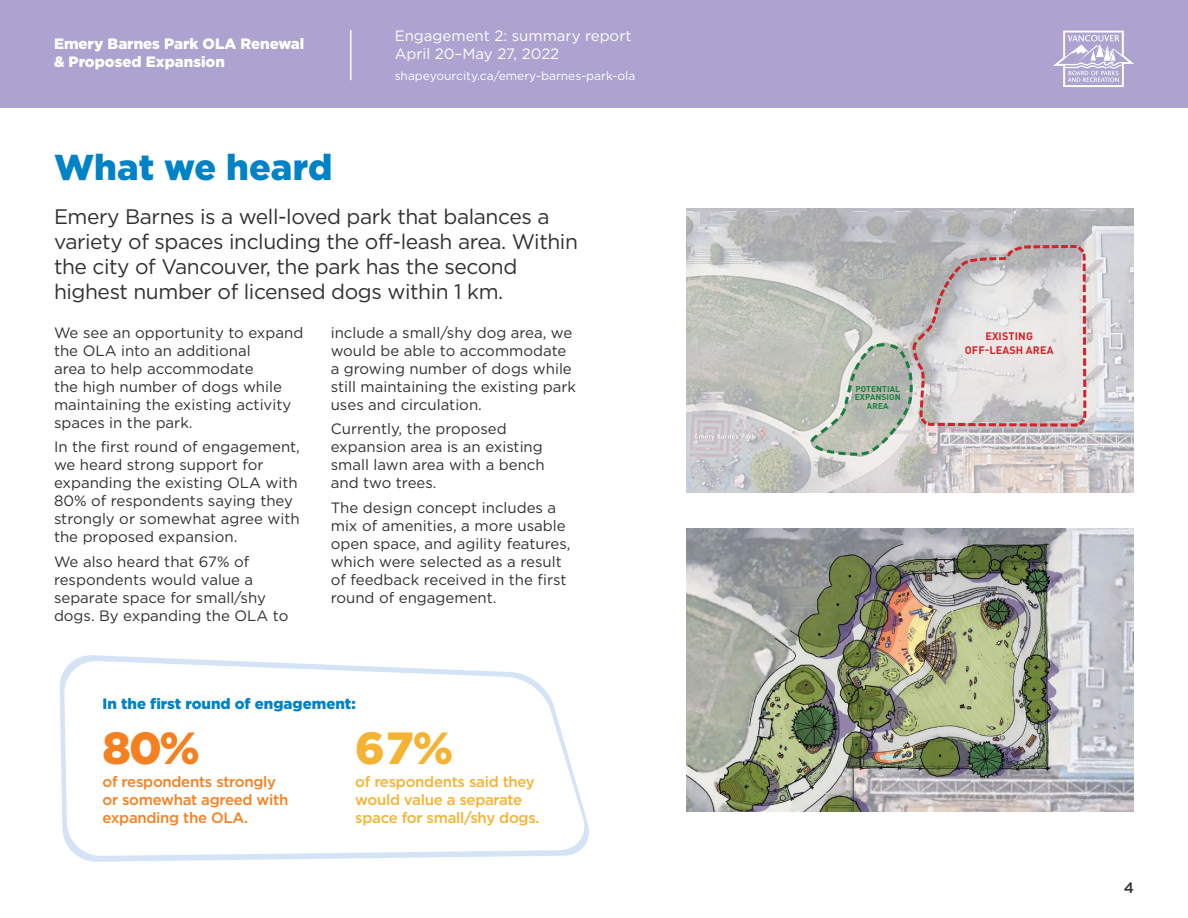
<style>
.page{position:relative;width:1188px;height:918px;background:#fff}
.page>*{position:absolute;margin:0;border:0;box-sizing:border-box;transform-origin:0 0}
.t1{font:900 45px "Gotham";color:#f58020}
.t2{font:900 45px "Gotham";color:#f5b333}
.VPB_H1{font:900 36px "Gotham";color:#0082c7}
.VPB_Lead-in{font:21px/25.2px "Gotham";letter-spacing:-.02em;color:#323031}
.t3{font:15px/18px "Gotham";color:#323031}
.t4{font:500 15px/18px "Gotham";letter-spacing:-.02em;color:#f5b333}
.t5{font:500 15px/18px "Gotham";letter-spacing:-.02em;color:#f58020}
.t6{font:900 15px/18px "Gotham";color:#fff}
.t7{font:15px/18px "Gotham";color:#fff}
.VPB_H3{font:900 15px "Gotham";color:#0082c7}
.t8{font:500 15px "Gotham";color:#323031}
.t9{font:12px "Gotham";color:#fff}
.Image{font:700 10.8px/14.4px "DINOT";letter-spacing:.01em;color:#d2232a;text-align:center}
.Image-2{font:700 8.4px/8.4px "DINOT";letter-spacing:.01em;color:#187f3f;text-align:center}
</style>
<div class="page">
<div style="left:0;top:0;width:1188px;height:108px;background:#aca3d0"></div>
<svg style="left:1053px;top:31px;width:81px;height:56px"></svg>
<hr style="left:350px;top:30px;width:1px;height:50px;background:#fff">
<svg style="left:59px;top:655px;width:530px;height:207px"></svg>
<svg style="left:64px;top:660px;width:524px;height:196px"></svg>
<img style="left:686px;top:209px;width:448px;height:283px">
<svg style="left:808px;top:243px;width:280px;height:214px;background:#c9c7c4"></svg>
<img style="left:686px;top:528px;width:448px;height:284px">
<p class="t6" style="left:54px;top:34px;width:252px">Emery Barnes Park OLA Renewal &amp; Proposed Expansion</p>
<p class="t7" style="left:395px;top:26px;width:238px">Engagement 2: summary report<br>April 20–May 27, 2022</p>
<p class="t9" style="left:395px;top:69px;width:242px">shapeyourcity.ca/emery-barnes-park-ola</p>
<p class="VPB_H1" style="left:54px;top:146px;width:280px">What we heard</p>
<p class="VPB_Lead-in" style="left:54px;top:203px;width:525px">Emery Barnes is a well-loved park that balances a variety of spaces including the off-leash area. Within the city of Vancouver, the park has the second highest number of licensed dogs within 1 km.</p>
<p class="t3" style="left:54px;top:323px;width:251px">We see an opportunity to expand the OLA into an additional<br>area to help accommodate<br>the high number of dogs while maintaining the existing activity spaces in the park.</p>
<p class="t3" style="left:54px;top:438px;width:247px">In the first round of engagement, we heard strong support for expanding the existing OLA with<br>80% of respondents saying they strongly or somewhat agree with the proposed expansion.</p>
<p class="t3" style="left:54px;top:553px;width:236px">We also heard that 67% of respondents would value a separate space for small/shy dogs. By expanding the OLA to</p>
<p class="t3" style="left:331px;top:323px;width:247px">include a small/shy dog area, we would be able to accommodate a growing number of dogs while still maintaining the existing park uses and circulation.</p>
<p class="t3" style="left:331px;top:420px;width:216px">Currently, the proposed expansion area is an existing small lawn area with a bench and two trees.</p>
<p class="t3" style="left:331px;top:499px;width:241px">The design concept includes a mix of amenities, a more usable open space, and agility features, which were selected as a result of feedback received in the first round of engagement.</p>
<p class="VPB_H3" style="left:103px;top:695px;width:255px">In the first round of engagement:</p>
<p class="t1" style="left:103px;top:722px;width:99px">80%</p>
<p class="t2" style="left:355px;top:722px;width:100px">67%</p>
<p class="t5" style="left:103px;top:773px;width:187px">of respondents strongly or somewhat agreed with expanding the OLA.</p>
<p class="t4" style="left:355px;top:773px;width:186px">of respondents said they would value a separate space for small/shy dogs.</p>
<p class="Image-2" style="left:855px;top:385px;width:47px">POTENTIAL<br>EXPANSION<br>AREA</p>
<p class="Image" style="left:965px;top:328px;width:90px">EXISTING<br>OFF-LEASH AREA</p>
<p class="t8" style="left:1124px;top:878px;width:12px">4</p>
</div>
